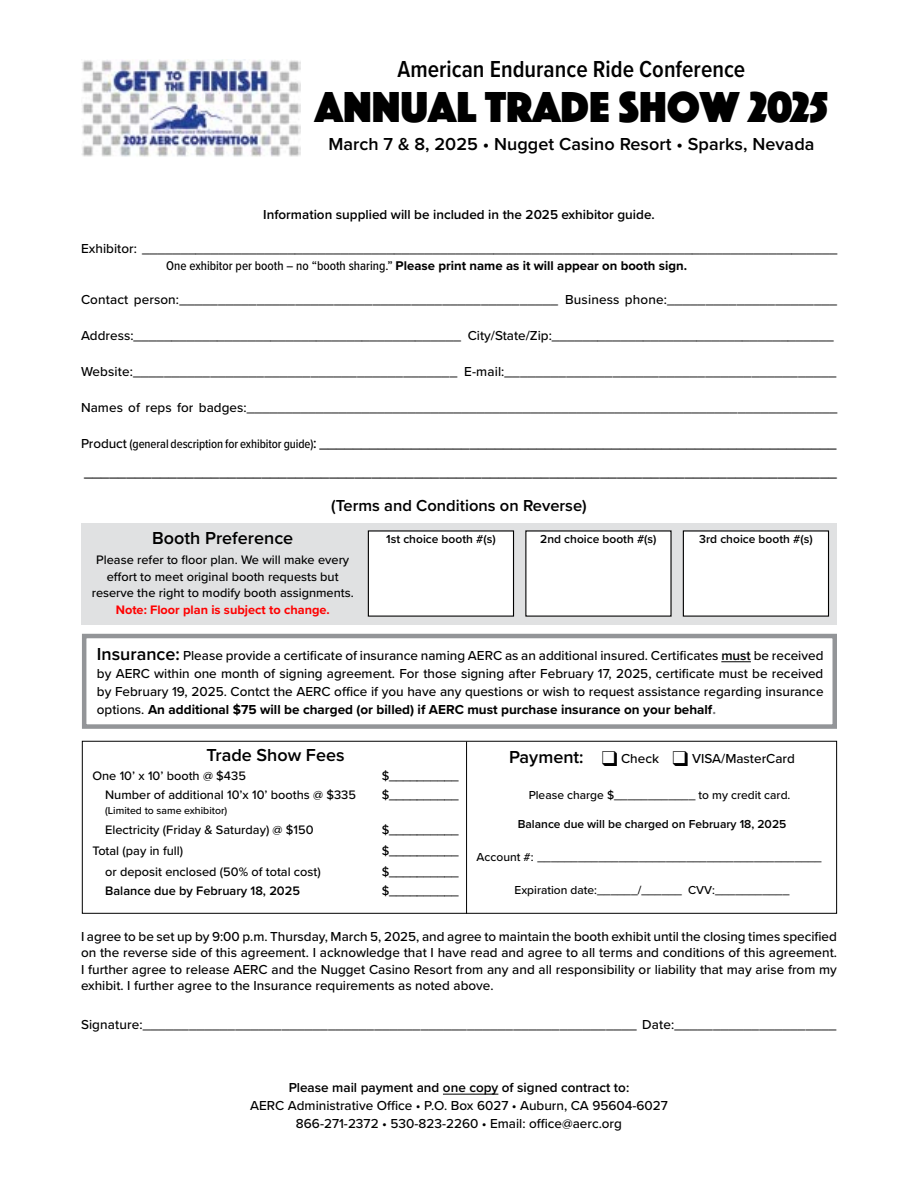
<style>
.page{position:relative;width:918px;height:1188px;background:#fff}
.page>*{position:absolute;margin:0;border:0;box-sizing:border-box;transform-origin:0 0}
.t1{font:45px "Phosphate Solid";color:#000}
.t2{font:600 24px "Proxima Nova Cond";color:#000}
.t3{font:600 18px "Proxima Nova";letter-spacing:.005em;color:#000}
.t4{font:600 16.5px "Proxima Nova";color:#000}
.t5{font:500 15px/28.5px "Proxima Nova";color:#000}
.t6{font:500 13.5px/18px "Proxima Nova";color:#000;text-align:justify}
.t7{font:600 13.5px "Proxima Nova";color:#000}
.t8{font:700 13.2px "Proxima Nova";color:#000}
.t9{font:500 12.75px/16.5px "Proxima Nova";color:#000;text-align:center}
.t10{font:700 12.75px "Proxima Nova";color:#f00}
.t11{font:600 12.75px "Proxima Nova";color:#000}
.t12{font:500 12px "Proxima Nova";color:#000}
.t13{font:600 12px "Proxima Nova";color:#000}
.t14{font:500 10.5px "Proxima Nova";color:#000}
.s1{font-family:"Proxima Nova Cond";font-weight:500}
.s2{font-size:13.5px}
.s3{font-family:"Proxima Nova Cond";font-size:12.75px}
.s4{font-weight:600;font-size:18px}
.s5{font-weight:600}
.s6{font-weight:700}
.s7{font-weight:700;font-size:14.25px;color:#77787b}
</style>
<div class="page">
<div style="left:82px;top:741px;width:755px;height:173px;border:1px solid #000"></div>
<hr style="left:443px;top:1094px;width:55px;height:1px;background:#000">
<hr style="left:721px;top:661px;width:30px;height:1px;background:#000">
<div style="left:82px;top:524px;width:755px;height:101px;background:#e0e1e2"></div>
<div style="left:368px;top:531px;width:146px;height:85px;background:#fff"></div>
<div style="left:368px;top:530px;width:146px;height:87px;border:1px solid #000"></div>
<div style="left:683px;top:531px;width:146px;height:85px;background:#fff"></div>
<div style="left:683px;top:530px;width:146px;height:87px;border:1px solid #000"></div>
<div style="left:526px;top:531px;width:145px;height:85px;background:#fff"></div>
<div style="left:82px;top:634px;width:755px;height:95px;border:4px solid #939598"></div>
<hr style="left:466px;top:742px;width:1px;height:172px;background:#000">
<img style="left:82px;top:60px;width:218px;height:97px">
<h2 class="t2" style="left:398px;top:51px;width:349px">American Endurance Ride Conference</h2>
<h1 class="t1" style="left:315px;top:75px;width:515px">ANNUAL TRADE SHOW 2025</h1>
<h3 class="t3" style="left:328px;top:130px;width:488px">March 7 &amp; 8, 2025 • Nugget Casino Resort • Sparks, Nevada</h3>
<p class="t7" style="left:263px;top:205px;width:393px">Information supplied will be included in the 2025 exhibitor guide.</p>
<p class="t6" style="left:81px;top:239px;width:758px">Exhibitor: ___________________________________________________________________________________________</p>
<p class="t8" style="left:166px;top:256px;width:522px"><span class="s1">One exhibitor per booth – no “booth sharing.”</span> Please print name as it will appear on booth sign.</p>
<p class="t6" style="left:81px;top:290px;width:758px">Contact person:_________________________________________________ Business phone:______________________</p>
<p class="t6" style="left:81px;top:326px;width:754px">Address:___________________________________________ City/State/Zip:_____________________________________</p>
<p class="t6" style="left:81px;top:362px;width:757px">Website:__________________________________________ E-mail:___________________________________________</p>
<p class="t6" style="left:81px;top:398px;width:758px">Names of reps for badges:_____________________________________________________________________________</p>
<p class="t5" style="left:81px;top:429px;width:758px"><span class="s2">Product</span> <span class="s3">(general description for exhibitor guide)</span>: ______________________________________________________________ _________________________________________________________________________________________</p>
<p class="t4" style="left:331px;top:494px;width:257px">(Terms and Conditions on Reverse)</p>
<h3 class="t3" style="left:152px;top:525px;width:143px">Booth Preference</h3>
<p class="t9" style="left:92px;top:551px;width:264px">Please refer to floor plan. We will make every effort to meet original booth requests but reserve the right to modify booth assignments.</p>
<p class="t10" style="left:116px;top:600px;width:216px">Note: Floor plan is subject to change.</p>
<p class="t13" style="left:386px;top:530px;width:111px">1st choice booth #(s)</p>
<p class="t13" style="left:540px;top:530px;width:118px">2nd choice booth #(s)</p>
<p class="t13" style="left:699px;top:530px;width:115px">3rd choice booth #(s)</p>
<p class="t6" style="left:97px;top:646px;width:728px"><span class="s4">Insurance:</span> Please provide a certificate of insurance naming AERC as an additional insured. Certificates <span class="s5">must</span> be received by AERC within one month of signing agreement. For those signing after February 17, 2025, certificate must be received by February 19, 2025. Contct the AERC office if you have any questions or wish to request assistance regarding insurance options. <span class="s6">An additional $75 will be charged (or billed) if AERC must purchase insurance on your behalf</span><span class="s7">.</span></p>
<h3 class="t3" style="left:207px;top:742px;width:140px">Trade Show Fees</h3>
<p class="t9" style="left:92px;top:767px;width:155px">One 10’ x 10’ booth @ $435</p>
<p class="t9" style="left:382px;top:767px;width:78px">$__________</p>
<p class="t9" style="left:105px;top:786px;width:252px">Number of additional 10’x 10’ booths @ $335</p>
<p class="t9" style="left:382px;top:786px;width:78px">$__________</p>
<p class="t14" style="left:105px;top:803px;width:124px">(Limited to same exhibitor)</p>
<p class="t9" style="left:105px;top:821px;width:210px">Electricity (Friday &amp; Saturday) @ $150</p>
<p class="t9" style="left:382px;top:821px;width:78px">$__________</p>
<p class="t9" style="left:92px;top:842px;width:92px">Total (pay in full)</p>
<p class="t9" style="left:382px;top:842px;width:78px">$__________</p>
<p class="t9" style="left:105px;top:863px;width:217px">or deposit enclosed (50% of total cost)</p>
<p class="t9" style="left:382px;top:863px;width:78px">$__________</p>
<p class="t11" style="left:105px;top:881px;width:196px">Balance due by February 18, 2025</p>
<p class="t9" style="left:382px;top:882px;width:78px">$__________</p>
<p class="t6" style="left:509px;top:749px;width:287px"><span class="s4">Payment:</span> ❑ Check ❑ VISA/MasterCard</p>
<p class="t12" style="left:529px;top:786px;width:263px">Please charge $____________ to my credit card.</p>
<p class="t13" style="left:518px;top:815px;width:270px">Balance due will be charged on February 18, 2025</p>
<p class="t12" style="left:477px;top:848px;width:347px">Account #: __________________________________________</p>
<p class="t12" style="left:515px;top:881px;width:276px">Expiration date:______/______ CVV:___________</p>
<p class="t6" style="left:81px;top:928px;width:758px;line-height:16.2px">I agree to be set up by 9:00 p.m. Thursday, March 5, 2025, and agree to maintain the booth exhibit until the closing times specified on the reverse side of this agreement. I acknowledge that I have read and agree to all terms and conditions of this agreement.<br>I further agree to release AERC and the Nugget Casino Resort from any and all responsibility or liability that may arise from my exhibit. I further agree to the Insurance requirements as noted above.</p>
<p class="t6" style="left:81px;top:1015px;width:757px">Signature:________________________________________________________________ Date:_____________________</p>
<p class="t7" style="left:289px;top:1078px;width:342px">Please mail payment and one copy of signed contract to:</p>
<p class="t6" style="left:250px;top:1096px;width:419px;text-align:center">AERC Administrative Office • P.O. Box 6027 • Auburn, CA 95604-6027<br>866-271-2372 • 530-823-2260 • Email: office@aerc.org</p>
</div>
